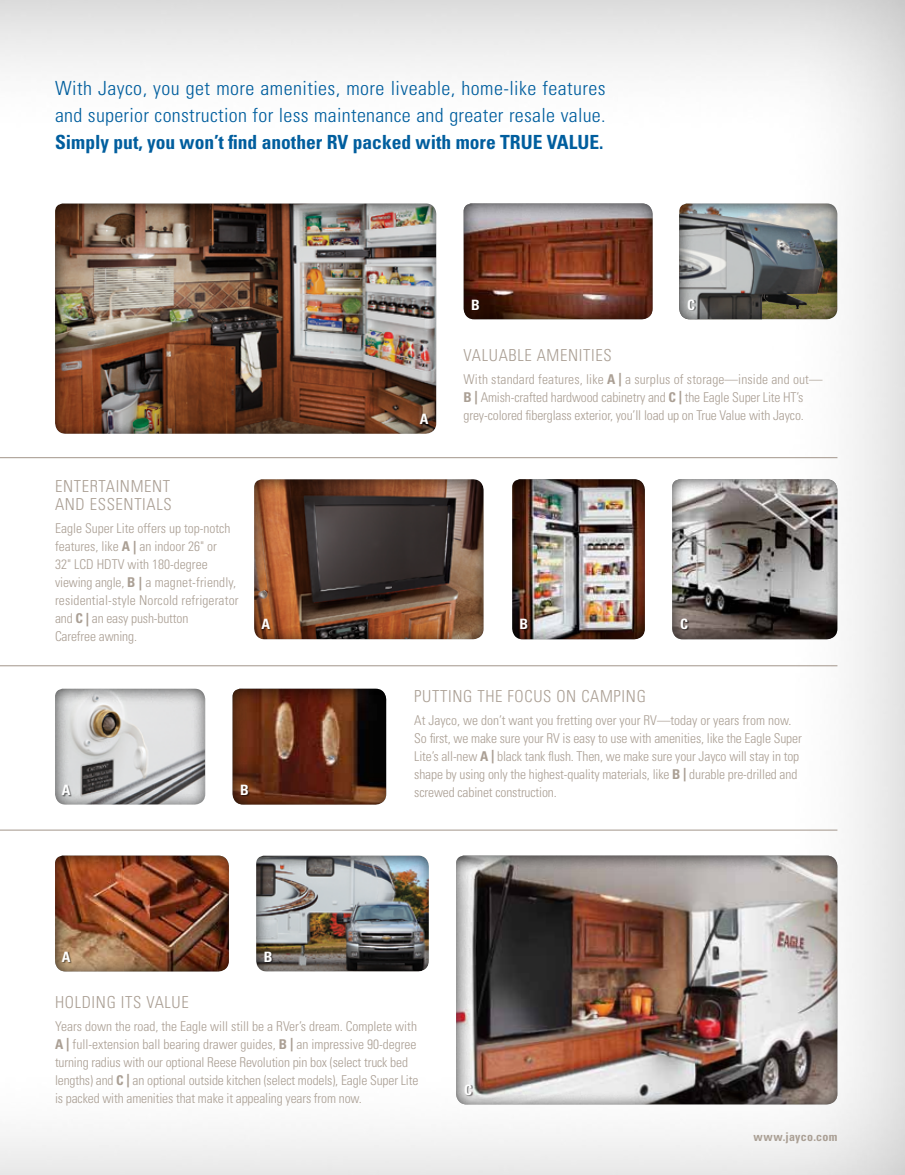
<style>
.page{position:relative;width:905px;height:1175px;background:#fff}
.page>*{position:absolute;margin:0;border:0;box-sizing:border-box;transform-origin:0 0}
.t1{font:300 condensed 19.5px/27px "Univers";letter-spacing:.015em;color:#005e9e}
.t2{font:700 condensed 19.5px "Univers";color:#005e9e}
.t3{font:300 condensed 16.5px/18px "Univers";letter-spacing:.04em;color:#aa9f94}
.t4{font:700 condensed 14.25px "Univers";color:#fff}
.t5{font:300 condensed 13.5px/18px "Univers";letter-spacing:-.01em;color:#aa9f94}
.t6{font:700 condensed 12px "Univers";letter-spacing:.015em;color:#aa9f94}
.s1{font-weight:700}
</style>
<div class="page">
<div style="left:0;top:0;width:904px;height:1174px;background:#000;opacity:.35"></div>
<hr style="left:0;top:457px;width:837px;height:1px;background:#a2958a">
<hr style="left:0;top:665px;width:837px;height:1px;background:#a2958a">
<hr style="left:0;top:829px;width:837px;height:1px;background:#a2958a">
<div style="left:54px;top:202px;width:383px;height:233px;background:#000;opacity:.75"></div>
<div style="left:420px;top:414px;width:10px;height:12px;background:#000;opacity:.5"></div>
<div style="left:254px;top:479px;width:232px;height:162px;background:#000;opacity:.75"></div>
<div style="left:262px;top:619px;width:9px;height:12px;background:#000;opacity:.5"></div>
<div style="left:54px;top:855px;width:177px;height:118px;background:#000;opacity:.75"></div>
<div style="left:62px;top:951px;width:10px;height:12px;background:#000;opacity:.5"></div>
<div style="left:54px;top:688px;width:153px;height:118px;background:#000;opacity:.75"></div>
<div style="left:62px;top:785px;width:10px;height:11px;background:#000;opacity:.5"></div>
<div style="left:256px;top:854px;width:175px;height:120px;background:#000;opacity:.75"></div>
<div style="left:265px;top:951px;width:8px;height:12px;background:#000;opacity:.5"></div>
<div style="left:232px;top:687px;width:156px;height:120px;background:#000;opacity:.75"></div>
<div style="left:242px;top:785px;width:8px;height:11px;background:#000;opacity:.5"></div>
<div style="left:455px;top:854px;width:383px;height:251px;background:#000;opacity:.75"></div>
<div style="left:465px;top:1084px;width:8px;height:12px;background:#000;opacity:.5"></div>
<div style="left:511px;top:478px;width:136px;height:163px;background:#000;opacity:.75"></div>
<div style="left:521px;top:619px;width:8px;height:12px;background:#000;opacity:.5"></div>
<div style="left:671px;top:478px;width:168px;height:163px;background:#000;opacity:.75"></div>
<div style="left:681px;top:619px;width:8px;height:12px;background:#000;opacity:.5"></div>
<div style="left:462px;top:203px;width:192px;height:118px;background:#000;opacity:.75"></div>
<div style="left:473px;top:300px;width:8px;height:11px;background:#000;opacity:.5"></div>
<div style="left:679px;top:202px;width:160px;height:120px;background:#000;opacity:.75"></div>
<div style="left:688px;top:300px;width:8px;height:11px;background:#000;opacity:.5"></div>
<h1 class="t1" style="left:55px;top:75px;width:552px">With Jayco, you get more amenities, more liveable, home-like features and superior construction for less maintenance and greater resale value.</h1>
<h1 class="t2" style="left:55px;top:130px;width:550px">Simply put, you won’t find another RV packed with more TRU E VALU E.</h1>
<p class="t4" style="left:471px;top:296px;width:10px">B</p>
<p class="t4" style="left:687px;top:296px;width:9px">C</p>
<p class="t3" style="left:55px;top:477px;width:114px">Entertainment and esse</p>
<p class="t3" style="left:124px;top:495px;width:41px">ntials</p>
<p class="t5" style="left:55px;top:519px;width:185px">Eagle Super Lite offers up top-notch features, like <span class="s1">A |</span> an indoor 26" or<br>32" LCD HDTV with 180-degree viewing angle, <span class="s1">B |</span> a magnet-friendly, residential-style Norcold refrigerator and <span class="s1">C |</span> an easy push-button<br>Carefree awning.</p>
<p class="t4" style="left:261px;top:615px;width:10px">A</p>
<p class="t4" style="left:62px;top:780px;width:10px">A</p>
<p class="t4" style="left:240px;top:780px;width:10px">B</p>
<p class="t4" style="left:62px;top:947px;width:10px">A</p>
<p class="t4" style="left:264px;top:947px;width:10px">B</p>
<p class="t4" style="left:420px;top:410px;width:10px">A</p>
<p class="t3" style="left:463px;top:346px;width:54px">Valuable</p>
<p class="t3" style="left:537px;top:346px;width:67px">amenities</p>
<p class="t5" style="left:463px;top:370px;width:360px">With standard features, like <span class="s1">A |</span> a surplus of storage—inside and out—<br><span class="s1">B |</span> Amish-crafted hardwood cabinetry and <span class="s1">C |</span> the Eagle Super Lite HT’s grey-colored fiberglass exterior, you’ll load up on True Value with Jayco.</p>
<p class="t4" style="left:519px;top:615px;width:10px">B</p>
<p class="t4" style="left:680px;top:615px;width:9px">C</p>
<p class="t3" style="left:414px;top:687px;width:9px">Putt</p>
<p class="t3" style="left:448px;top:687px;width:39px">ing the</p>
<p class="t3" style="left:507px;top:687px;width:27px">focus</p>
<p class="t3" style="left:556px;top:687px;width:91px">on camping</p>
<p class="t5" style="left:414px;top:711px;width:389px">At Jayco, we don’t want you fretting over your RV—today or years from now.<br>So first, we make sure your RV is easy to use with amenities, like the Eagle Super Lite’s all-new <span class="s1">A |</span> black tank flush. Then, we make sure your Jayco will stay in top shape by using only the highest-quality materials, like <span class="s1">B |</span> durable pre-drilled and screwed cabinet construction.</p>
<p class="t3" style="left:55px;top:993px;width:118px">Holding its value</p>
<p class="t5" style="left:55px;top:1017px;width:365px">Years down the road, the Eagle will still be a RVer’s dream. Complete with <span class="s1">A |</span> full-extension ball bearing drawer guides, <span class="s1">B |</span> an impressive 90-degree turning radius with our optional Reese Revolution pin box (select truck bed lengths) and <span class="s1">C |</span> an optional outside kitchen (select models), Eagle Super Lite is packed with amenities that make it appealing years from now.</p>
<p class="t4" style="left:464px;top:1080px;width:9px">C</p>
<p class="t6" style="left:753px;top:1128px;width:85px">www.jayco.com</p>
</div>
